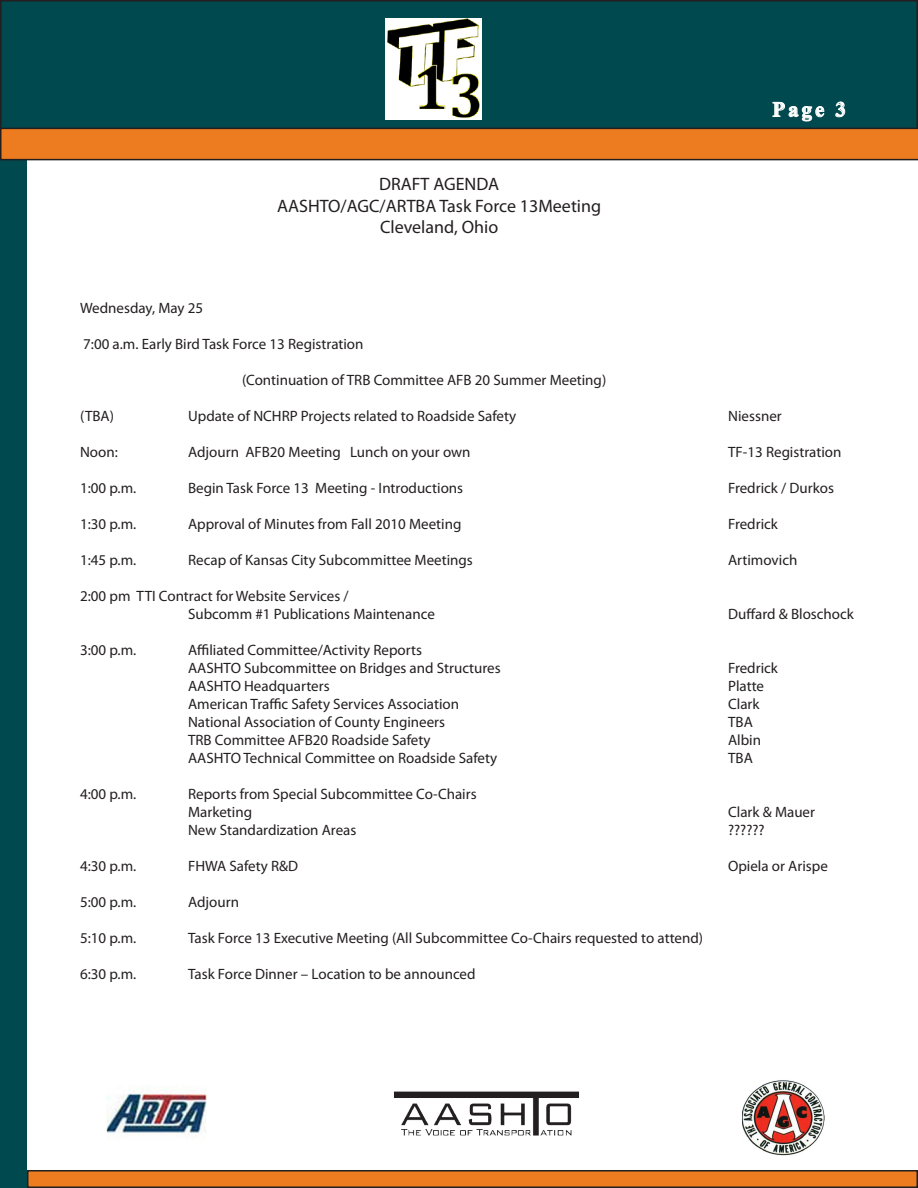
<style>
.page{position:relative;width:918px;height:1188px;background:#fff}
.page>*{position:absolute;margin:0;border:0;box-sizing:border-box;transform-origin:0 0}
.t1{font:700 21px "Times New Roman";color:#fff}
.t2{font:18px "Myriad Pro";color:#231f20}
.t3{font:15px "Myriad Pro";color:#231f20}
</style>
<div class="page">
<div style="left:1px;top:85px;width:25px;height:1102px;background:#00494e"></div>
<div style="left:0;top:84px;width:27px;height:1104px;border:2px solid #00494e"></div>
<div style="left:1px;top:1px;width:916px;height:131px;background:#00494e"></div>
<div style="left:0;top:0;width:918px;height:133px;border:2px solid #231f20"></div>
<svg style="left:0;top:128px;width:918px;height:32px;background:#dd751f"></svg>
<svg style="left:772px;top:102px;width:53px;height:20px"></svg>
<svg style="left:835px;top:102px;width:11px;height:16px"></svg>
<img style="left:385px;top:18px;width:97px;height:101px">
<div style="left:28px;top:1171px;width:889px;height:16px;background:#ec7c1f"></div>
<div style="left:27px;top:1170px;width:891px;height:18px;border:2px solid #231f20"></div>
<img style="left:394px;top:1091px;width:185px;height:45px">
<img style="left:742px;top:1080px;width:83px;height:76px">
<img style="left:106px;top:1089px;width:101px;height:46px">
<p class="t2" style="left:379px;top:173px;width:122px">DRAFT AGENDA</p>
<p class="t2" style="left:277px;top:195px;width:326px">AASHTO/AGC/ARTBA Task Force 13Meeting</p>
<p class="t2" style="left:380px;top:216px;width:120px">Cleveland, Ohio</p>
<p class="t1" style="left:772px;top:95px;width:75px">Page 3</p>
<p class="t3" style="left:80px;top:298px;width:125px">Wednesday, May 25</p>
<p class="t3" style="left:83px;top:334px;width:282px">7:00 a.m. Early Bird Task Force 13 Registration</p>
<p class="t3" style="left:242px;top:370px;width:366px">(Continuation of TRB Committee AFB 20 Summer Meeting)</p>
<p class="t3" style="left:80px;top:406px;width:35px">(TBA)</p>
<p class="t3" style="left:188px;top:406px;width:330px">Update of NCHRP Projects related to Roadside Safety</p>
<p class="t3" style="left:728px;top:406px;width:55px">Niessner</p>
<p class="t3" style="left:80px;top:442px;width:39px">Noon:</p>
<p class="t3" style="left:188px;top:442px;width:284px">Adjourn AFB20 Meeting Lunch on your own</p>
<p class="t3" style="left:728px;top:442px;width:115px">TF-13 Registration</p>
<p class="t3" style="left:80px;top:478px;width:58px">1:00 p.m.</p>
<p class="t3" style="left:188px;top:478px;width:277px">Begin Task Force 13 Meeting - Introductions</p>
<p class="t3" style="left:728px;top:478px;width:107px">Fredrick / Durkos</p>
<p class="t3" style="left:80px;top:514px;width:58px">1:30 p.m.</p>
<p class="t3" style="left:188px;top:514px;width:275px">Approval of Minutes from Fall 2010 Meeting</p>
<p class="t3" style="left:728px;top:514px;width:51px">Fredrick</p>
<p class="t3" style="left:80px;top:550px;width:58px">1:45 p.m.</p>
<p class="t3" style="left:188px;top:550px;width:286px">Recap of Kansas City Subcommittee Meetings</p>
<p class="t3" style="left:728px;top:550px;width:71px">Artimovich</p>
<p class="t3" style="left:80px;top:586px;width:270px">2:00 pm TTI Contract for Website Services /</p>
<p class="t3" style="left:188px;top:604px;width:248px">Subcomm #1 Publications Maintenance</p>
<p class="t3" style="left:728px;top:604px;width:127px">Duffard &amp; Bloschock</p>
<p class="t3" style="left:80px;top:640px;width:58px">3:00 p.m.</p>
<p class="t3" style="left:188px;top:640px;width:235px">Affiliated Committee/Activity Reports</p>
<p class="t3" style="left:188px;top:658px;width:314px">AASHTO Subcommittee on Bridges and Structures</p>
<p class="t3" style="left:728px;top:658px;width:51px">Fredrick</p>
<p class="t3" style="left:188px;top:676px;width:143px">AASHTO Headquarters</p>
<p class="t3" style="left:728px;top:676px;width:37px">Platte</p>
<p class="t3" style="left:188px;top:694px;width:273px">American Traffic Safety Services Association</p>
<p class="t3" style="left:728px;top:694px;width:33px">Clark</p>
<p class="t3" style="left:188px;top:712px;width:258px">National Association of County Engineers</p>
<p class="t3" style="left:728px;top:712px;width:26px">TBA</p>
<p class="t3" style="left:188px;top:730px;width:244px">TRB Committee AFB20 Roadside Safety</p>
<p class="t3" style="left:728px;top:730px;width:35px">Albin</p>
<p class="t3" style="left:188px;top:748px;width:311px">AASHTO Technical Committee on Roadside Safety</p>
<p class="t3" style="left:728px;top:748px;width:26px">TBA</p>
<p class="t3" style="left:80px;top:784px;width:58px">4:00 p.m.</p>
<p class="t3" style="left:188px;top:784px;width:290px">Reports from Special Subcommittee Co-Chairs</p>
<p class="t3" style="left:188px;top:802px;width:66px">Marketing</p>
<p class="t3" style="left:728px;top:802px;width:88px">Clark &amp; Mauer</p>
<p class="t3" style="left:188px;top:820px;width:170px">New Standardization Areas</p>
<p class="t3" style="left:728px;top:820px;width:38px">??????</p>
<p class="t3" style="left:80px;top:856px;width:58px">4:30 p.m.</p>
<p class="t3" style="left:188px;top:856px;width:112px">FHWA Safety R&amp;D</p>
<p class="t3" style="left:728px;top:856px;width:101px">Opiela or Arispe</p>
<p class="t3" style="left:80px;top:892px;width:58px">5:00 p.m.</p>
<p class="t3" style="left:188px;top:892px;width:52px">Adjourn</p>
<p class="t3" style="left:80px;top:928px;width:58px">5:10 p.m.</p>
<p class="t3" style="left:188px;top:928px;width:517px">Task Force 13 Executive Meeting (All Subcommittee Co-Chairs requested to attend)</p>
<p class="t3" style="left:80px;top:964px;width:58px">6:30 p.m.</p>
<p class="t3" style="left:188px;top:964px;width:289px">Task Force Dinner – Location to be announced</p>
</div>
